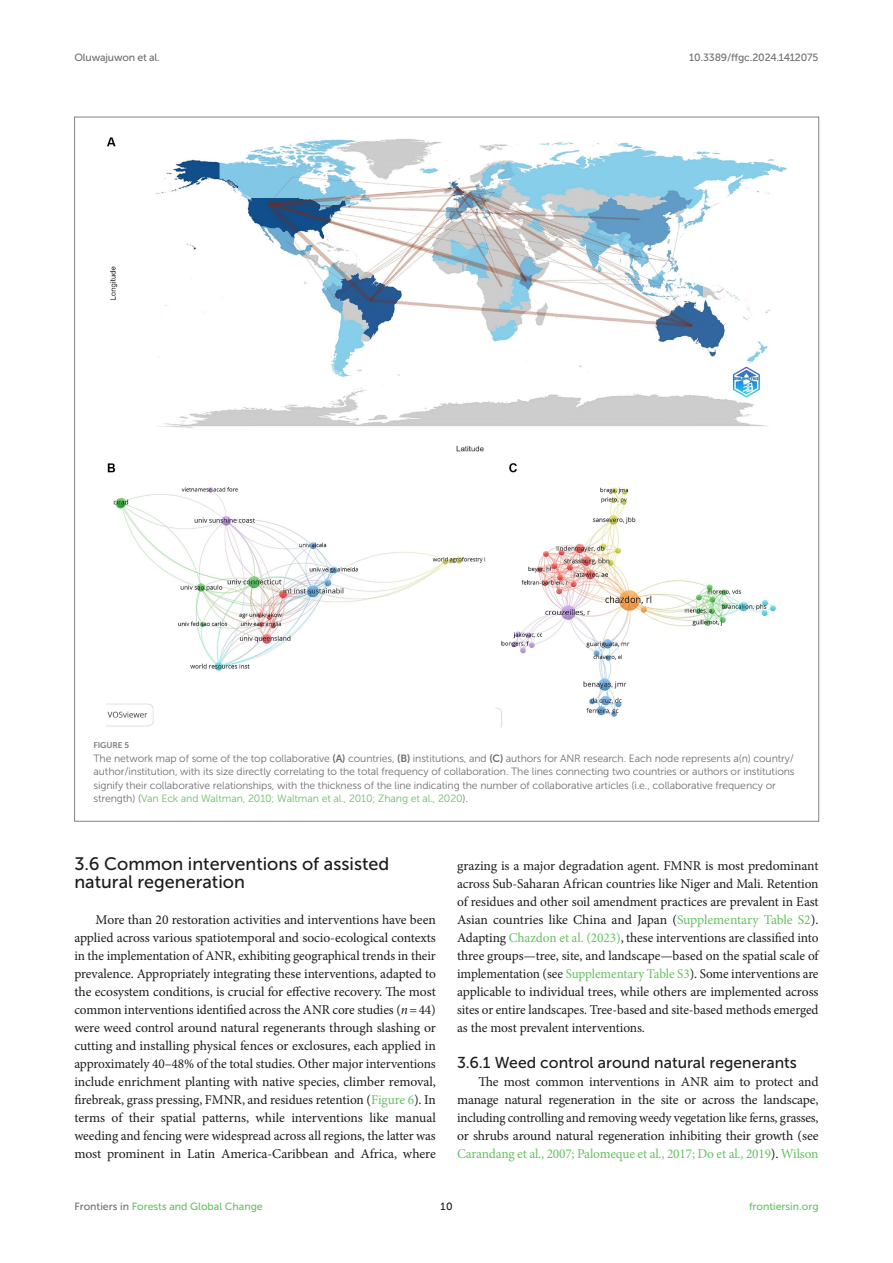
<style>
.page{position:relative;width:893px;height:1263px;background:#fff}
.page>*{position:absolute;margin:0;border:0;box-sizing:border-box;transform-origin:0 0}
.HEAD_2{font:18px/18px "Museo Sans 500";color:#1b1c1b}
.HEAD_3{font:15.75px "Museo Sans 500";color:#1b1c1b}
.TEXT_FLUSH{font:13.5px/18px "Minion Pro";letter-spacing:-.01em;color:#1b1c1b;text-align:justify}
.FIG_LEG{font:10.5px/13.5px "Museo Sans 300";letter-spacing:-.01em;color:#706f70}
.t1{font:10.5px "Museo Sans 500";color:#65c161}
.t2{font:10.5px "Museo Sans 500";letter-spacing:-.015em;color:#706f70}
.t3{font:10.5px "Museo Sans 500";color:#1b1c1b}
.FIG_HD{font:8.25px "Museo Sans 700";letter-spacing:-.01em;color:#7e7f7f}
.s1{font-family:"Museo Sans 700"}
.s2{color:#65c161}
.s3{font-style:italic}
.s4{color:#706f70}
</style>
<div class="page">
<img style="left:106px;top:137px;width:682px;height:591px">
<p class="t2" style="left:74px;top:51px;width:87px">Oluwajuwon et al.</p>
<p class="t2" style="left:689px;top:51px;width:131px">10.3389/ffgc.2024.1412075</p>
<p class="FIG_HD" style="left:94px;top:741px;width:37px">FIGURE 5</p>
<p class="FIG_LEG" style="left:94px;top:751px;width:702px">The network map of some of the top collaborative <span class="s1">(A)</span> countries, <span class="s1">(B)</span> institutions, and <span class="s1">(C)</span> authors for ANR research. Each node represents a(n) country/ author/institution, with its size directly correlating to the total frequency of collaboration. The lines connecting two countries or authors or institutions signify their collaborative relationships, with the thickness of the line indicating the number of collaborative articles (i.e., collaborative frequency or strength) (<span class="s2">Van Eck and Waltman, 2010; Waltman et al., 2010; Zhang et al., 2020</span>).</p>
<p class="HEAD_2" style="left:74px;top:855px;width:316px">3.6 Common interventions of assisted natural regeneration</p>
<p class="TEXT_FLUSH" style="left:74px;top:911px;width:363px;text-indent:21px">More than 20 restoration activities and interventions have been applied across various spatiotemporal and socio-ecological contexts in the implementation of ANR, exhibiting geographical trends in their prevalence. Appropriately integrating these interventions, adapted to the ecosystem conditions, is crucial for effective recovery. The most common interventions identified across the ANR core studies (<span class="s3">n</span>=44) were weed control around natural regenerants through slashing or cutting and installing physical fences or exclosures, each applied in approximately 40–48% of the total studies. Other major interventions include enrichment planting with native species, climber removal, firebreak, grass pressing, FMNR, and residues retention (<span class="s2">Figure 6</span>). In terms of their spatial patterns, while interventions like manual weeding and fencing were widespread across all regions, the latter was most prominent in Latin America-Caribbean and Africa, where</p>
<p class="TEXT_FLUSH" style="left:457px;top:857px;width:363px">grazing is a major degradation agent. FMNR is most predominant across Sub-Saharan African countries like Niger and Mali. Retention of residues and other soil amendment practices are prevalent in East Asian countries like China and Japan (<span class="s2">Supplementary Table S2</span>).<br>Adapting <span class="s2">Chazdon et al. (2023)</span>, these interventions are classified into three groups—tree, site, and landscape—based on the spatial scale of implementation (see <span class="s2">Supplementary Table S3</span>). Some interventions are applicable to individual trees, while others are implemented across sites or entire landscapes. Tree-based and site-based methods emerged as the most prevalent interventions.</p>
<p class="HEAD_3" style="left:457px;top:1054px;width:341px">3.6.1 Weed control around natural regenerants</p>
<p class="TEXT_FLUSH" style="left:457px;top:1073px;width:363px;text-indent:21px">The most common interventions in ANR aim to protect and manage natural regeneration in the site or across the landscape, including controlling and removing weedy vegetation like ferns, grasses, or shrubs around natural regeneration inhibiting their growth (see <span class="s2">Carandang et al., 2007; Palomeque et al., 2017; Do et al., 2019</span>). <span class="s2">Wilson</span></p>
<p class="t1" style="left:74px;top:1200px;width:190px"><span class="s4">Frontiers in</span> Forests and Global Change</p>
<p class="t3" style="left:440px;top:1200px;width:14px">10</p>
<p class="t1" style="left:749px;top:1200px;width:71px">frontiersin.org</p>
</div>
